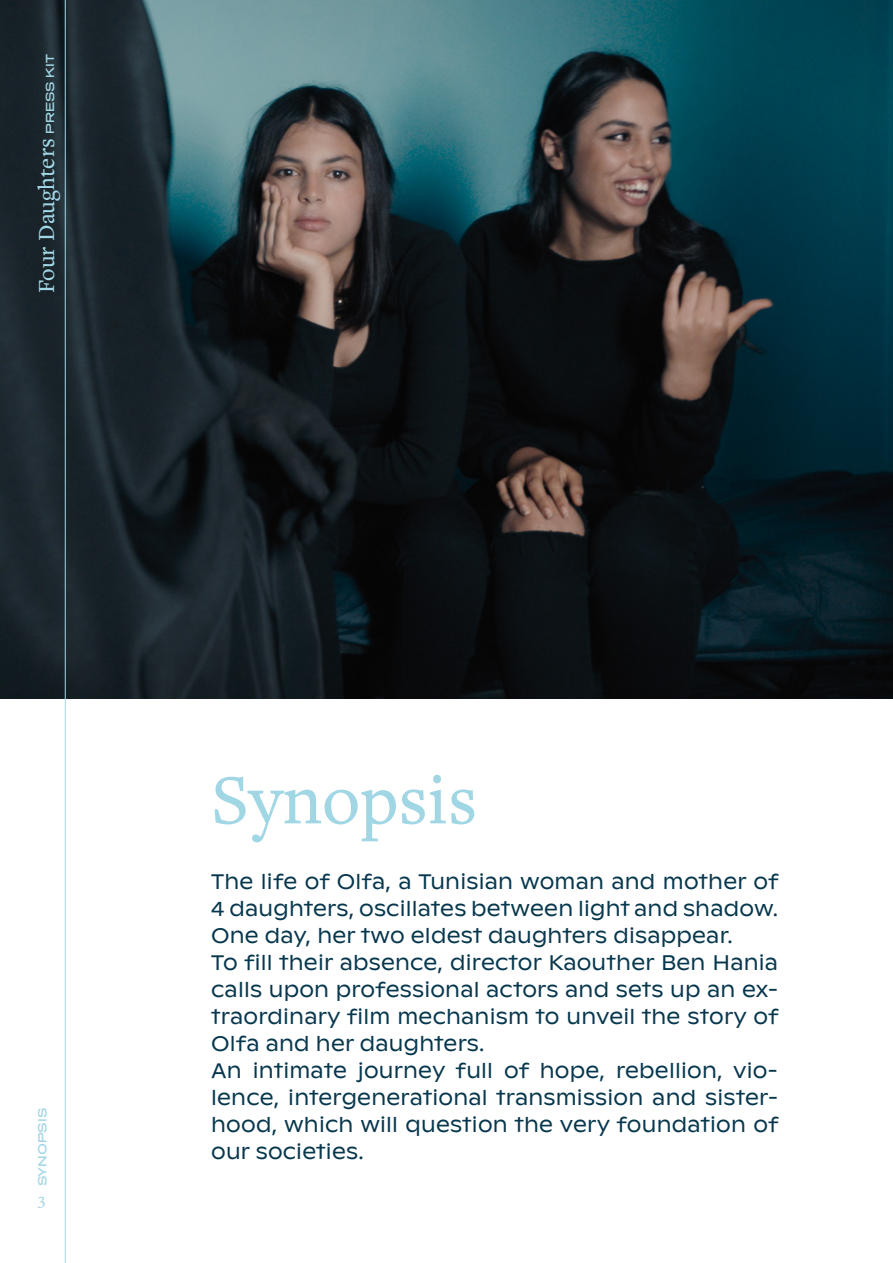
<style>
.page{position:relative;width:893px;height:1263px;background:#fff}
.page>*{position:absolute;margin:0;border:0;box-sizing:border-box;transform-origin:0 0}
.t1{font:500 72.9px "Freight Text Pro";color:#a1d6e4}
.t2{font:500 24px "Freight Text Pro";color:#a1d6e4}
.t3{font:21px/27px "Ginto Nord";letter-spacing:.01em;color:#07374d}
.t4{font:18px "Minion Pro";color:#a1d6e4}
.t5{font:12px "Presicav Rg";color:#a1d6e4}
.s1{font-family:"Presicav Rg";font-weight:400;font-size:12px}
</style>
<div class="page">
<img style="left:0;top:0;width:893px;height:698px">
<hr style="left:65px;top:0;width:1px;height:1263px;background:#a3d8e7">
<p class="t2" style="left:30px;top:293px;width:240px;rotate:-90deg">Four Daughters <span class="s1">PRESS KIT</span></p>
<p class="t5" style="left:35px;top:1186px;width:80px;rotate:-90deg">SYNOPSIS</p>
<p class="t4" style="left:37px;top:1190px;width:10px">3</p>
<h1 class="t1" style="left:211px;top:752px;width:268px">Synopsis</h1>
<p class="t3" style="left:211px;top:867px;width:569px">The life of Olfa, a Tunisian woman and mother of 4 daughters, oscillates between light and shadow.<br>One day, her two eldest daughters disappear.<br>To fill their absence, director Kaouther Ben Hania calls upon professional actors and sets up an ex&shy;traordinary film mechanism to unveil the story of Olfa and her daughters.<br>An intimate journey full of hope, rebellion, vio&shy;lence, intergenerational transmission and sister&shy;hood, which will question the very foundation of our societies.</p>
</div>
